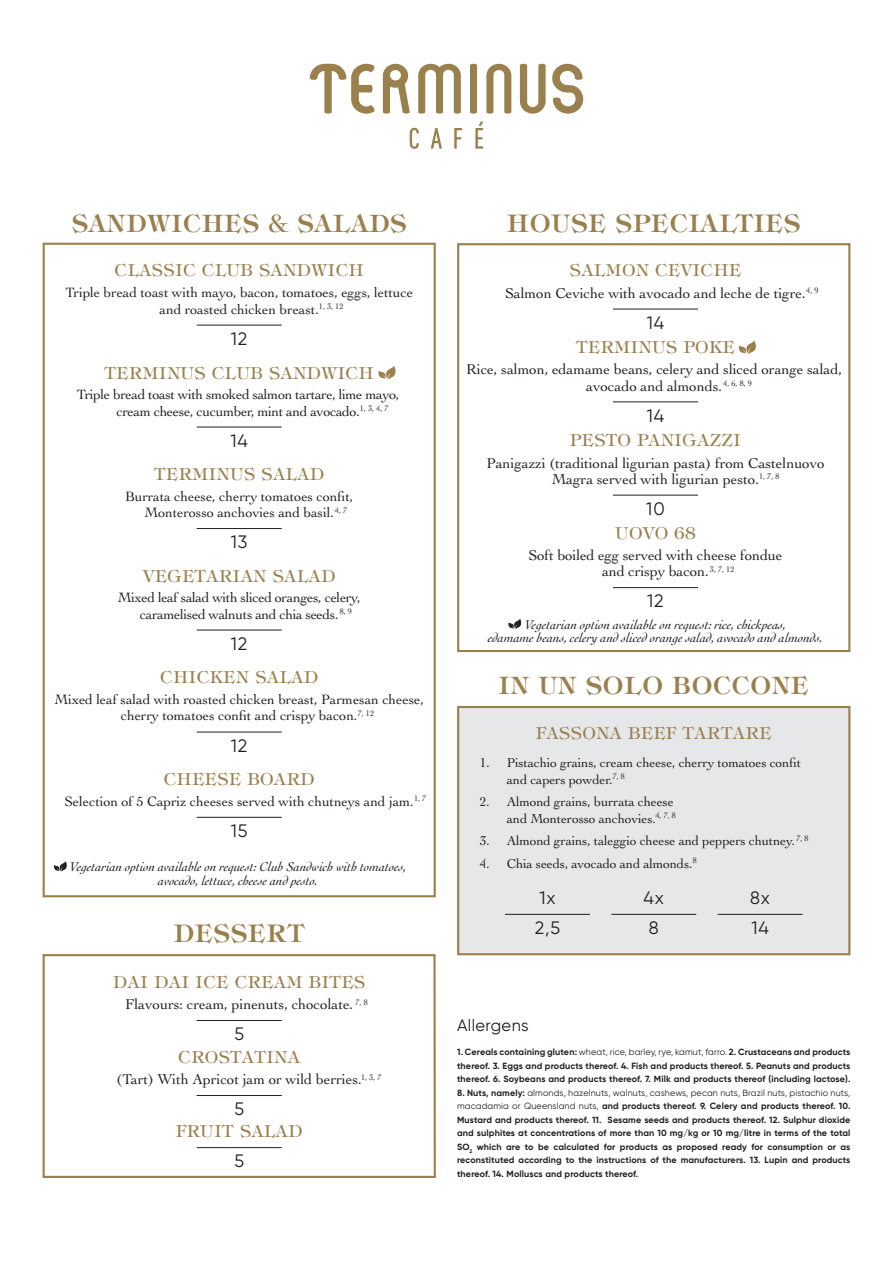
<style>
.page{position:relative;width:893px;height:1263px;background:#fff}
.page>*{position:absolute;margin:0;border:0;box-sizing:border-box;transform-origin:0 0}
.t1{font:600 24.3px "Tiffany Std";letter-spacing:.05em;color:#9a804d}
.t2{font:600 24px "Tiffany Std";letter-spacing:.05em;color:#9a804d}
.t3{font:18px "Gilroy";letter-spacing:.05em;color:#231f20}
.t4{font:16.5px "Tiffany Std";letter-spacing:.05em;color:#9a804d}
.t5{font:16.5px "Gilroy";letter-spacing:.025em;color:#231f20}
.t6{font:15px/16.2px "Cochin LT Std";letter-spacing:-.005em;color:#231f20;text-align:center}
.t7{font:14.25px "Cochin LT Std";letter-spacing:-.005em;color:#231f20}
.t8{font:14.25px "Cochin LT Std";letter-spacing:-.025em;color:#231f20}
.t9{font:italic 13.5px "Cochin LT Std";letter-spacing:-.005em;color:#231f20}
.t10{font:13.5px/16.5px "Cochin LT Std";letter-spacing:-.01em;color:#231f20}
.t11{font:700 9px/13.5px "Gilroy";letter-spacing:.015em;color:#231f20;text-align:justify}
.t12{font:8.25px "Cochin LT Std";color:#231f20}
.s1{font-weight:400}
</style>
<div class="page">
<div style="left:457px;top:706px;width:393px;height:249px;background:#e6e7e9;border:2px solid #9a804d"></div>
<hr style="left:611px;top:914px;width:85px;height:1px;background:#231f20">
<hr style="left:505px;top:914px;width:85px;height:1px;background:#231f20">
<hr style="left:718px;top:914px;width:85px;height:1px;background:#231f20">
<svg style="left:457px;top:243px;width:394px;height:410px"></svg>
<svg style="left:508px;top:619px;width:14px;height:10px"></svg>
<hr style="left:613px;top:401px;width:85px;height:1px;background:#231f20">
<svg style="left:738px;top:341px;width:19px;height:13px"></svg>
<hr style="left:613px;top:495px;width:85px;height:1px;background:#231f20">
<hr style="left:613px;top:587px;width:85px;height:1px;background:#231f20">
<svg style="left:42px;top:242px;width:394px;height:656px"></svg>
<svg style="left:54px;top:861px;width:14px;height:10px"></svg>
<hr style="left:197px;top:325px;width:85px;height:1px;background:#231f20">
<hr style="left:197px;top:427px;width:85px;height:1px;background:#231f20">
<svg style="left:378px;top:366px;width:19px;height:13px"></svg>
<hr style="left:197px;top:528px;width:85px;height:1px;background:#231f20">
<hr style="left:197px;top:630px;width:85px;height:1px;background:#231f20">
<hr style="left:197px;top:817px;width:85px;height:1px;background:#231f20">
<hr style="left:197px;top:732px;width:85px;height:1px;background:#231f20">
<svg style="left:42px;top:954px;width:394px;height:224px"></svg>
<svg style="left:470px;top:64px;width:7px;height:50px"></svg>
<svg style="left:486px;top:64px;width:25px;height:50px"></svg>
<svg style="left:418px;top:64px;width:43px;height:50px"></svg>
<svg style="left:520px;top:64px;width:26px;height:50px"></svg>
<svg style="left:552px;top:64px;width:31px;height:50px"></svg>
<svg style="left:383px;top:64px;width:27px;height:50px"></svg>
<svg style="left:310px;top:64px;width:65px;height:50px"></svg>
<svg style="left:410px;top:128px;width:9px;height:21px"></svg>
<svg style="left:431px;top:128px;width:11px;height:21px"></svg>
<svg style="left:454px;top:128px;width:8px;height:21px"></svg>
<svg style="left:475px;top:121px;width:8px;height:28px"></svg>
<hr style="left:613px;top:309px;width:85px;height:1px;background:#231f20">
<p class="t2" style="left:72px;top:208px;width:336px">SANDWICHES &amp; SALADS</p>
<p class="t4" style="left:115px;top:260px;width:250px">CLASSIC CLUB SANDWICH</p>
<p class="t7" style="left:65px;top:284px;width:349px">Triple bread toast with mayo, bacon, tomatoes, eggs, lettuce</p>
<p class="t7" style="left:160px;top:301px;width:161px">and roasted chicken breast.</p>
<p class="t3" style="left:231px;top:327px;width:18px">12</p>
<p class="t12" style="left:319px;top:301px;width:26px">1, 3, 12</p>
<p class="t4" style="left:105px;top:362px;width:270px">TERMINUS CLUB SANDWICH</p>
<p class="t8" style="left:77px;top:386px;width:324px">Triple bread toast with smoked salmon tartare, lime mayo,</p>
<p class="t8" style="left:116px;top:403px;width:245px">cream cheese, cucumber, mint and avocado.</p>
<p class="t3" style="left:230px;top:429px;width:19px">14</p>
<p class="t12" style="left:360px;top:403px;width:30px">1, 3, 4, 7</p>
<p class="t4" style="left:154px;top:464px;width:171px">TERMINUS SALAD</p>
<p class="t7" style="left:125px;top:488px;width:230px">Burrata cheese, cherry tomatoes confit,</p>
<p class="t7" style="left:144px;top:505px;width:191px">Monterosso anchovies and basil.</p>
<p class="t3" style="left:231px;top:531px;width:18px">13</p>
<p class="t12" style="left:335px;top:506px;width:14px">4, 7</p>
<p class="t4" style="left:143px;top:566px;width:193px">VEGETARIAN SALAD</p>
<p class="t8" style="left:118px;top:590px;width:244px">Mixed leaf salad with sliced oranges, celery,</p>
<p class="t8" style="left:140px;top:606px;width:200px">caramelised walnuts and chia seeds.</p>
<p class="t12" style="left:340px;top:607px;width:14px">8, 9</p>
<p class="t3" style="left:231px;top:632px;width:18px">12</p>
<p class="t4" style="left:161px;top:667px;width:159px">CHICKEN SALAD</p>
<p class="t7" style="left:54px;top:691px;width:371px">Mixed leaf salad with roasted chicken breast, Parmesan cheese,</p>
<p class="t7" style="left:121px;top:708px;width:238px">cherry tomatoes confit and crispy bacon.</p>
<p class="t12" style="left:358px;top:708px;width:18px">7, 12</p>
<p class="t3" style="left:231px;top:734px;width:18px">12</p>
<p class="t4" style="left:164px;top:769px;width:152px">CHEESE BOARD</p>
<p class="t3" style="left:231px;top:820px;width:18px">15</p>
<p class="t12" style="left:414px;top:794px;width:14px">1, 7</p>
<p class="t7" style="left:65px;top:793px;width:351px">Selection of 5 Capriz cheeses served with chutneys and jam.</p>
<p class="t9" style="left:70px;top:859px;width:338px">Vegetarian option available on request: Club Sandwich with tomatoes,</p>
<p class="t9" style="left:158px;top:873px;width:161px">avocado, lettuce, cheese and pesto.</p>
<p class="t1" style="left:174px;top:918px;width:131px">DESSERT</p>
<p class="t4" style="left:113px;top:971px;width:253px">DAI DAI ICE CREAM BITES</p>
<p class="t6" style="left:125px;top:996px;width:230px">Flavours: cream, pinenuts, chocolate.</p>
<p class="t12" style="left:355px;top:997px;width:14px">7, 8</p>
<p class="t3" style="left:234px;top:1023px;width:11px">5</p>
<p class="t4" style="left:179px;top:1046px;width:123px">CROSTATINA</p>
<p class="t6" style="left:117px;top:1071px;width:247px">(Tart) With Apricot jam or wild berries.</p>
<p class="t12" style="left:361px;top:1072px;width:22px">1, 3, 7</p>
<p class="t3" style="left:234px;top:1098px;width:11px">5</p>
<p class="t4" style="left:176px;top:1120px;width:128px">FRUIT SALAD</p>
<p class="t3" style="left:234px;top:1150px;width:11px">5</p>
<p class="t1" style="left:507px;top:208px;width:295px">HOUSE SPECIALTIES</p>
<p class="t4" style="left:570px;top:260px;width:173px">SALMON CEVICHE</p>
<p class="t6" style="left:505px;top:285px;width:302px">Salmon Ceviche with avocado and leche de tigre.</p>
<p class="t12" style="left:806px;top:286px;width:14px">4, 9</p>
<p class="t3" style="left:647px;top:311px;width:19px">14</p>
<p class="t4" style="left:576px;top:337px;width:160px">TERMINUS POKE</p>
<p class="t12" style="left:723px;top:379px;width:30px">4, 6, 8, 9</p>
<p class="t6" style="left:466px;top:361px;width:378px">Rice, salmon, edamame beans, celery and sliced orange salad,</p>
<p class="t6" style="left:586px;top:378px;width:137px">avocado and almonds.</p>
<p class="t3" style="left:647px;top:404px;width:19px">14</p>
<p class="t4" style="left:570px;top:430px;width:172px">PESTO PANIGAZZI</p>
<p class="t6" style="left:486px;top:455px;width:340px">Panigazzi (traditional ligurian pasta) from Castelnuovo<br>Magra served with ligurian pesto.</p>
<p class="t12" style="left:759px;top:472px;width:22px">1, 7, 8</p>
<p class="t3" style="left:646px;top:497px;width:20px">10</p>
<p class="t4" style="left:616px;top:523px;width:81px">UOVO 68</p>
<p class="t6" style="left:528px;top:547px;width:255px">Soft boiled egg served with cheese fondue</p>
<p class="t6" style="left:602px;top:563px;width:108px">and crispy bacon.</p>
<p class="t3" style="left:647px;top:590px;width:18px">12</p>
<p class="t12" style="left:710px;top:564px;width:26px">3, 7, 12</p>
<p class="t9" style="left:525px;top:616px;width:263px">Vegetarian option available on request: rice, chickpeas,</p>
<p class="t9" style="left:488px;top:630px;width:336px">edamame beans, celery and sliced orange salad, avocado and almonds.</p>
<p class="t2" style="left:499px;top:670px;width:311px">IN UN SOLO BOCCONE</p>
<p class="t4" style="left:536px;top:723px;width:236px">FASSONA BEEF TARTARE</p>
<p class="t10" style="left:507px;top:754px;width:296px;text-indent:-27px">1. Pistachio grains, cream cheese, cherry tomatoes confit and capers powder.</p>
<p class="t10" style="left:507px;top:793px;width:168px;text-indent:-27px">2. Almond grains, burrata cheese and Monterosso anchovies.</p>
<p class="t10" style="left:480px;top:832px;width:317px">3. Almond grains, taleggio cheese and peppers chutney.</p>
<p class="t10" style="left:480px;top:855px;width:214px">4. Chia seeds, avocado and almonds.</p>
<p class="t12" style="left:613px;top:771px;width:14px">7, 8</p>
<p class="t12" style="left:655px;top:811px;width:22px">4, 7, 8</p>
<p class="t12" style="left:796px;top:833px;width:14px">7, 8</p>
<p class="t12" style="left:693px;top:856px;width:6px">8</p>
<p class="t3" style="left:539px;top:887px;width:18px">1x</p>
<p class="t3" style="left:643px;top:887px;width:22px">4x</p>
<p class="t3" style="left:535px;top:917px;width:27px">2,5</p>
<p class="t3" style="left:649px;top:917px;width:11px">8</p>
<p class="t5" style="left:457px;top:1015px;width:73px">Allergens</p>
<p class="t3" style="left:750px;top:887px;width:21px">8x</p>
<p class="t3" style="left:751px;top:917px;width:19px">14</p>
<p class="t11" style="left:457px;top:1045px;width:395px">1. Cereals containing gluten: <span class="s1">wheat, rice, barley, rye, kamut, farro.</span> 2. Crustaceans and products thereof. 3. Eggs and products thereof. 4. Fish and products thereof. 5. Peanuts and products thereof. 6. Soybeans and products thereof. 7. Milk and products thereof (including lactose).</p>
<p class="t11" style="left:457px;top:1086px;width:395px">8. Nuts, namely: <span class="s1">almonds, hazelnuts, walnuts, cashews, pecan nuts, Brazil nuts, pistachio nuts, macadamia or Queensland nuts,</span> and products thereof. 9. Celery and products thereof. 10.<br>Mustard and products thereof. 11. Sesame seeds and products thereof. 12. Sulphur dioxide and sulphites at concentrations of more than 10 mg/kg or 10 mg/litre in terms of the total SO<sub>2</sub> which are to be calculated for products as proposed ready for consumption or as reconstituted according to the instructions of the manufacturers. 13. Lupin and products thereof. 14. Molluscs and products thereof.</p>
</div>
